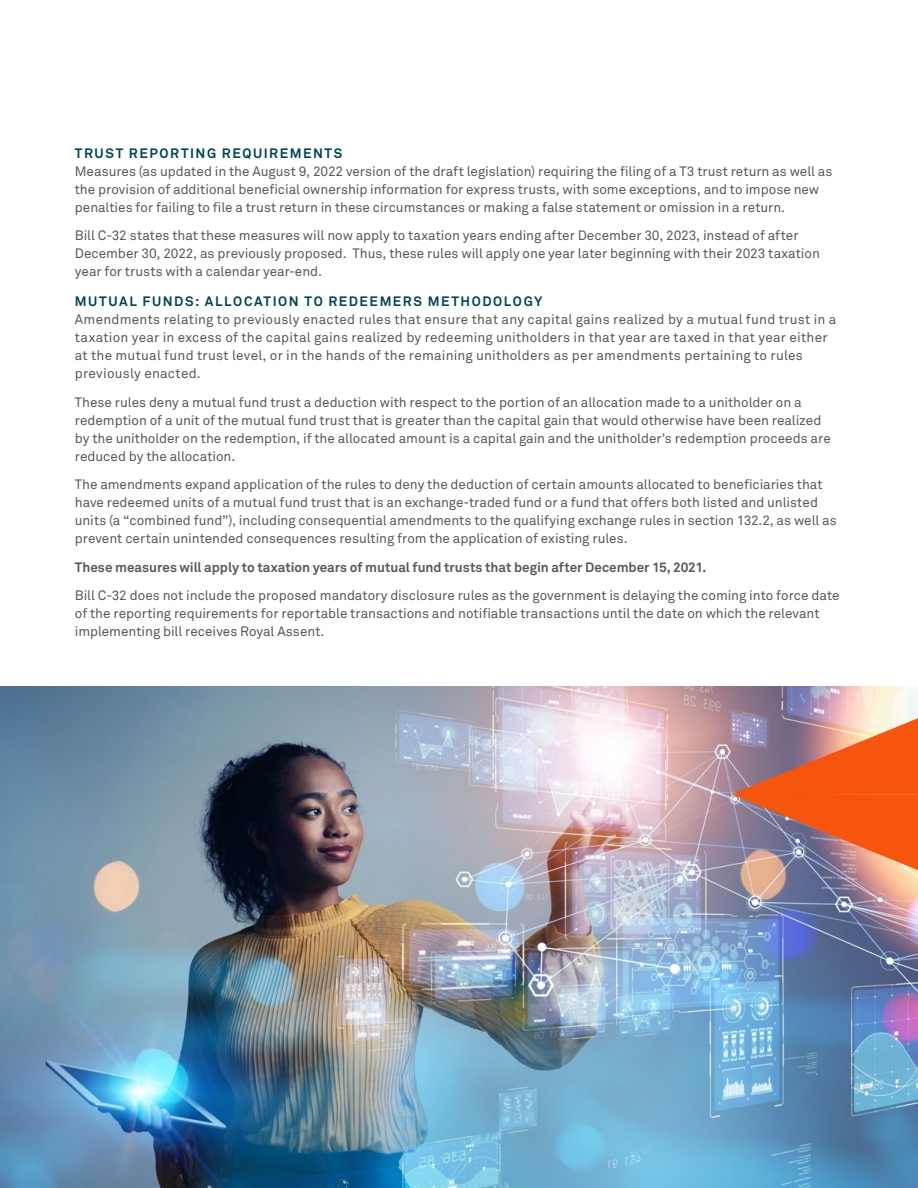
<style>
.page{position:relative;width:918px;height:1188px;background:#fff}
.page>*{position:absolute;margin:0;border:0;box-sizing:border-box;transform-origin:0 0}
.Body_Copy__Akkurat_P{font:13.5px/18px "Akkurat Pro";color:#58595b}
.Body_Copy__Akkurat_P-2{font:700 13.5px "Akkurat Pro";color:#58595b}
.Body_Copy__Akkurat_P-3{font:700 13.5px "Akkurat Pro";letter-spacing:.115em;color:#00455a}
</style>
<div class="page">
<img style="left:0;top:687px;width:918px;height:501px">
<svg style="left:732px;top:718px;width:186px;height:152px;background:#cc7053"></svg>
<p class="Body_Copy__Akkurat_P-3" style="left:75px;top:145px;width:269px">TRUST REPORTING REQUIREMENTS</p>
<p class="Body_Copy__Akkurat_P" style="left:75px;top:162px;width:759px">Measures (as updated in the August 9, 2022 version of the draft legislation) requiring the filing of a T3 trust return as well as the provision of additional beneficial ownership information for express trusts, with some exceptions, and to impose new penalties for failing to file a trust return in these circumstances or making a false statement or omission in a return.</p>
<p class="Body_Copy__Akkurat_P" style="left:75px;top:227px;width:747px">Bill C-32 states that these measures will now apply to taxation years ending after December 30, 2023, instead of after<br>December 30, 2022, as previously proposed. Thus, these rules will apply one year later beginning with their 2023 taxation year for trusts with a calendar year-end.</p>
<p class="Body_Copy__Akkurat_P-3" style="left:75px;top:293px;width:469px">MUTUAL FUNDS: ALLOCATION TO REDEEMERS METHODOLOGY</p>
<p class="Body_Copy__Akkurat_P" style="left:75px;top:311px;width:763px">Amendments relating to previously enacted rules that ensure that any capital gains realized by a mutual fund trust in a taxation year in excess of the capital gains realized by redeeming unitholders in that year are taxed in that year either at the mutual fund trust level, or in the hands of the remaining unitholders as per amendments pertaining to rules previously enacted.</p>
<p class="Body_Copy__Akkurat_P" style="left:75px;top:393px;width:757px">These rules deny a mutual fund trust a deduction with respect to the portion of an allocation made to a unitholder on a redemption of a unit of the mutual fund trust that is greater than the capital gain that would otherwise have been realized by the unitholder on the redemption, if the allocated amount is a capital gain and the unitholder’s redemption proceeds are reduced by the allocation.</p>
<p class="Body_Copy__Akkurat_P" style="left:75px;top:476px;width:764px">The amendments expand application of the rules to deny the deduction of certain amounts allocated to beneficiaries that have redeemed units of a mutual fund trust that is an exchange-traded fund or a fund that offers both listed and unlisted units (a “combined fund”), including consequential amendments to the qualifying exchange rules in section 132.2, as well as prevent certain unintended consequences resulting from the application of existing rules.</p>
<p class="Body_Copy__Akkurat_P-2" style="left:75px;top:559px;width:633px">These measures will apply to taxation years of mutual fund trusts that begin after December 15, 2021.</p>
<p class="Body_Copy__Akkurat_P" style="left:75px;top:587px;width:766px">Bill C-32 does not include the proposed mandatory disclosure rules as the government is delaying the coming into force date of the reporting requirements for reportable transactions and notifiable transactions until the date on which the relevant implementing bill receives Royal Assent.</p>
</div>
